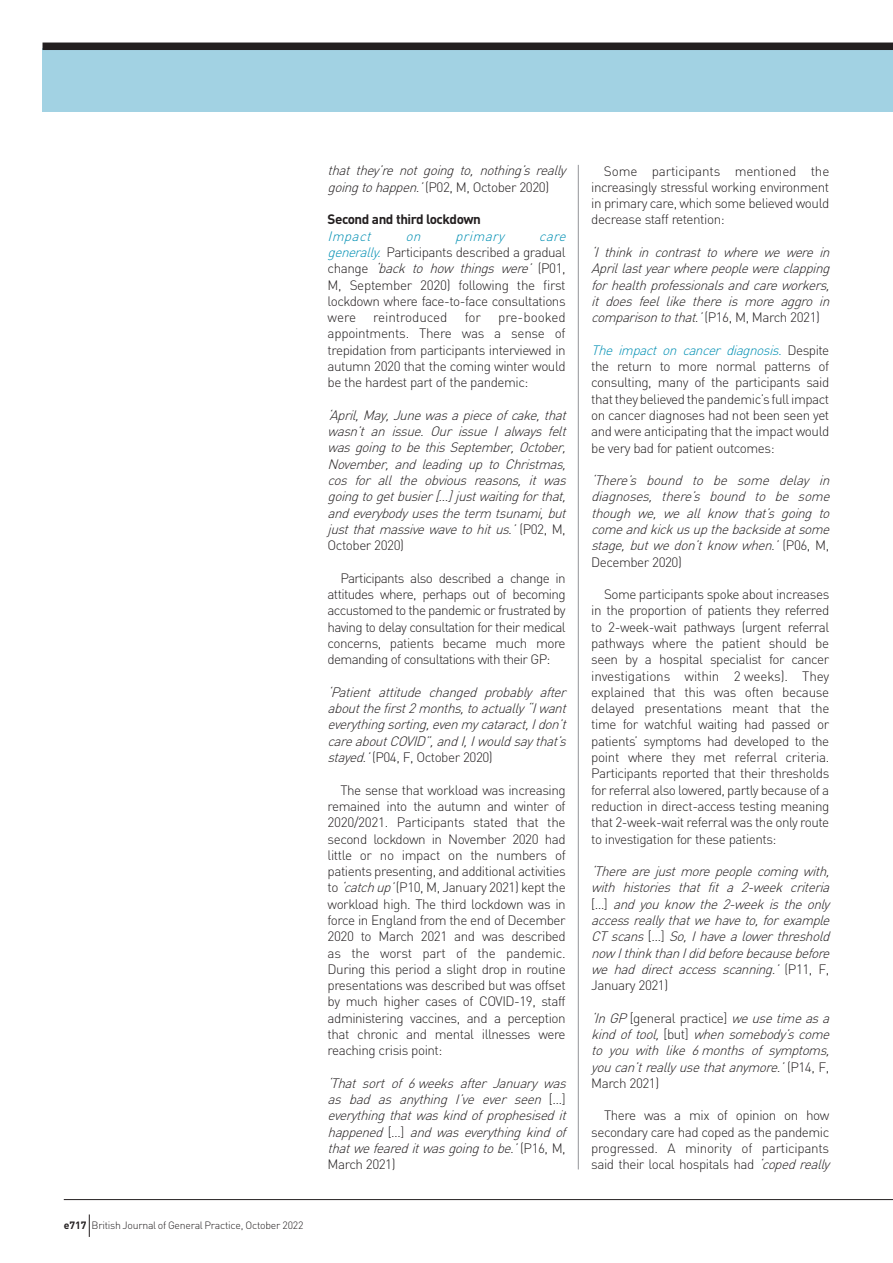
<style>
.page{position:relative;width:893px;height:1263px;background:#fff}
.page>*{position:absolute;margin:0;border:0;box-sizing:border-box;transform-origin:0 0}
.t1{font:300 13.5px/16.4px "DIN";letter-spacing:-.035em;color:#231f20;text-align:justify}
.t2{font:italic 300 13.5px/16.4px "DIN";color:#231f20}
.t3{font:700 13.5px "DIN";letter-spacing:-.035em;color:#231f20}
.t4{font:italic 300 13.5px "DIN";color:#008fb3}
.t5{font:300 13.5px "DIN";letter-spacing:-.005em;color:#231f20}
.t6{font:300 10.5px "DIN";letter-spacing:-.025em;color:#231f20}
.s1{font-weight:700}
.s2{font-style:normal}
.s3{font-style:italic;color:#008fb3}
.s4{font-style:italic}
</style>
<div class="page">
<div style="left:43px;top:48px;width:850px;height:64px;background:#a2d2e3"></div>
<div style="left:43px;top:43px;width:850px;height:7px;background:#231f20"></div>
<hr style="left:578px;top:165px;width:1px;height:1004px;background:#939598">
<hr style="left:64px;top:1199px;width:829px;height:1px;background:#231f20">
<svg style="left:89px;top:1214px;width:1px;height:23px"></svg>
<p class="t6" style="left:64px;top:1219px;width:241px"><span class="s1">e717</span> British Journal of General Practice, October 2022</p>
<p class="t2" style="left:328px;top:162px;width:244px">that they’re not going to, nothing’s really goingtohappen.’<span class="s2">(P02, M, October 2020)</span></p>
<p class="t3" style="left:328px;top:211px;width:155px">Second and third lockdown</p>
<p class="t4" style="left:328px;top:227px;width:49px">Impact</p>
<p class="t4" style="left:405px;top:227px;width:21px">on</p>
<p class="t4" style="left:455px;top:227px;width:55px">primary</p>
<p class="t1" style="left:328px;top:227px;width:244px;text-align:left;text-indent:211px"><span class="s3">care generally.</span> Participants described a gradual c h a n g e <span class="s4">‘back to how things were’</span> ( P 0 1 ,<br>M, September 2020) following the first lockdown where face-to-face consultations were</p>
<p class="t1" style="left:328px;top:309px;width:240px;text-indent:171px">pre-booked appointments. There was a sense of trepidation from participants interviewed in autumn 2020 that the coming winter would be the hardest part of the pandemic:</p>
<p class="t2" style="left:328px;top:407px;width:244px">‘April,May,Junewasapieceofcake,that wasn’t an issue. Our issue I always felt wasgoingtobethisSeptember,October, November, and leading up to Christmas, cos for all the obvious reasons, it was goingtogetbusier[…]justwaitingforthat, andeverybodyusestheterm tsunami,but justthatmassivewavetohitus.’<span class="s2">( P 0 2 , M , October 2020)</span></p>
<p class="t1" style="left:328px;top:570px;width:240px;text-indent:13px">Participants also described a change in attitudes where, perhaps out of becoming accustomed to the pandemic or frustrated by having to delay consultation for their medical concerns, patients became much more demanding of consultations with their GP:</p>
<p class="t2" style="left:328px;top:684px;width:244px;text-align:justify">‘Patient attitude changed probably after aboutthefirst2 months,toactually“Iwant everythingsorting,evenmycataract,Idon’t careaboutCOVID”,andI,Iwouldsaythat’s stayed.’<span class="s2">(P04, F, October 2020)</span></p>
<p class="t1" style="left:328px;top:781px;width:240px;text-indent:13px">The sense that workload was increasing remained into the autumn and winter of 2020/2021. Participants stated that the second lockdown in November 2020 had little or no impact on the numbers of patients presenting, and additional activities to <span class="s4">‘catchup’</span>(P10, M, January 2021) kept the workload high. The third lockdown was in force in England from the end of December 2020 to March 2021 and was described as the worst part of the pandemic.<br>During this period a slight drop in routine presentations was described but was offset by much higher cases of COVID-19, staff administering vaccines, and a perception that chronic and mental illnesses were reaching crisis point:</p>
<p class="t2" style="left:328px;top:1075px;width:244px">‘That sort of 6 weeks after January was as bad as anything I’ve ever seen <span class="s2">[ … ] </span>everythingthatwaskindofprophesisedit happened <span class="s2">[ … ]</span> and was everything kind of thatwefeareditwasgoingtobe.’<span class="s2">( P 1 6 , M , March 2021)</span></p>
<p class="t5" style="left:373px;top:309px;width:76px">reintroduced</p>
<p class="t1" style="left:465px;top:309px;width:18px">for</p>
<p class="t1" style="left:591px;top:162px;width:240px;text-indent:13px">Some participants mentioned the increasingly stressful working environment in primary care, which some believed would decrease staff retention:</p>
<p class="t2" style="left:591px;top:244px;width:244px;text-align:justify">‘I think in contrast to where we were in Aprillastyearwherepeoplewereclapping forhealthprofessionalsandcareworkers, it does feel like there is more aggro in comparisontothat.’<span class="s2">( P 1 6 , M , M a rc h 2 0 2 1 )</span></p>
<p class="t1" style="left:591px;top:342px;width:240px"><span class="s3">The impact on cancer diagnosis.</span> D e s p i t e the return to more normal patterns of consulting, many of the participants said that they believed the pandemic’s full impact on cancer diagnoses had not been seen yet and were anticipating that the impact would be very bad for patient outcomes:</p>
<p class="t2" style="left:591px;top:472px;width:244px">‘There’s bound to be some delay in diagnoses, there’s bound to be some though we, we all know that’s going to comeandkickusupthebacksideatsome stage,butwedon’tknow when.’<span class="s2">( P 0 6 , M ,<br>December 2020)</span></p>
<p class="t1" style="left:591px;top:586px;width:240px;text-indent:13px">Some participants spoke about increases in the proportion of patients they referred to 2-week-wait pathways (urgent referral pathways where the patient should be seen by a hospital specialist for cancer investigations within 2 weeks). They explained that this was often because delayed presentations meant that the time for watchful waiting had passed or patients’ symptoms had developed to the point where they met referral criteria.<br>Participants reported that their thresholds for referral also lowered, partly because of a reduction in direct-access testing meaning that 2-week-wait referral was the only route to investigation for these patients:</p>
<p class="t2" style="left:591px;top:863px;width:244px">‘Therearejustmorepeoplecomingwith, with histories that fit a 2-week criteria <span class="s2">[ … ]</span> and you know the 2-week is the only accessreallythatwehaveto,forexample CTscans<span class="s2">[ … ]</span> So,Ihavealowerthreshold now IthinkthanIdidbeforebecausebefore we had direct access scanning.’ <span class="s2">( P 1 1 , F , January 2021)</span></p>
<p class="t2" style="left:591px;top:1009px;width:244px">‘InGP<span class="s2">[general practice]</span> weusetimeasa kindoftool,<span class="s2">[ b u t ]</span> whensomebody’scome to you with like 6 months of symptoms, youcan’treallyusethatanymore.’<span class="s2">( P 1 4 , F , March 2021)</span></p>
<p class="t1" style="left:591px;top:1107px;width:244px;text-align:left;text-indent:13px">There was a mix of opinion on how secondary care had coped as the pandemic progressed. A minority of participants said their local hospitals had <span class="s4">‘copedreally</span></p>
</div>
